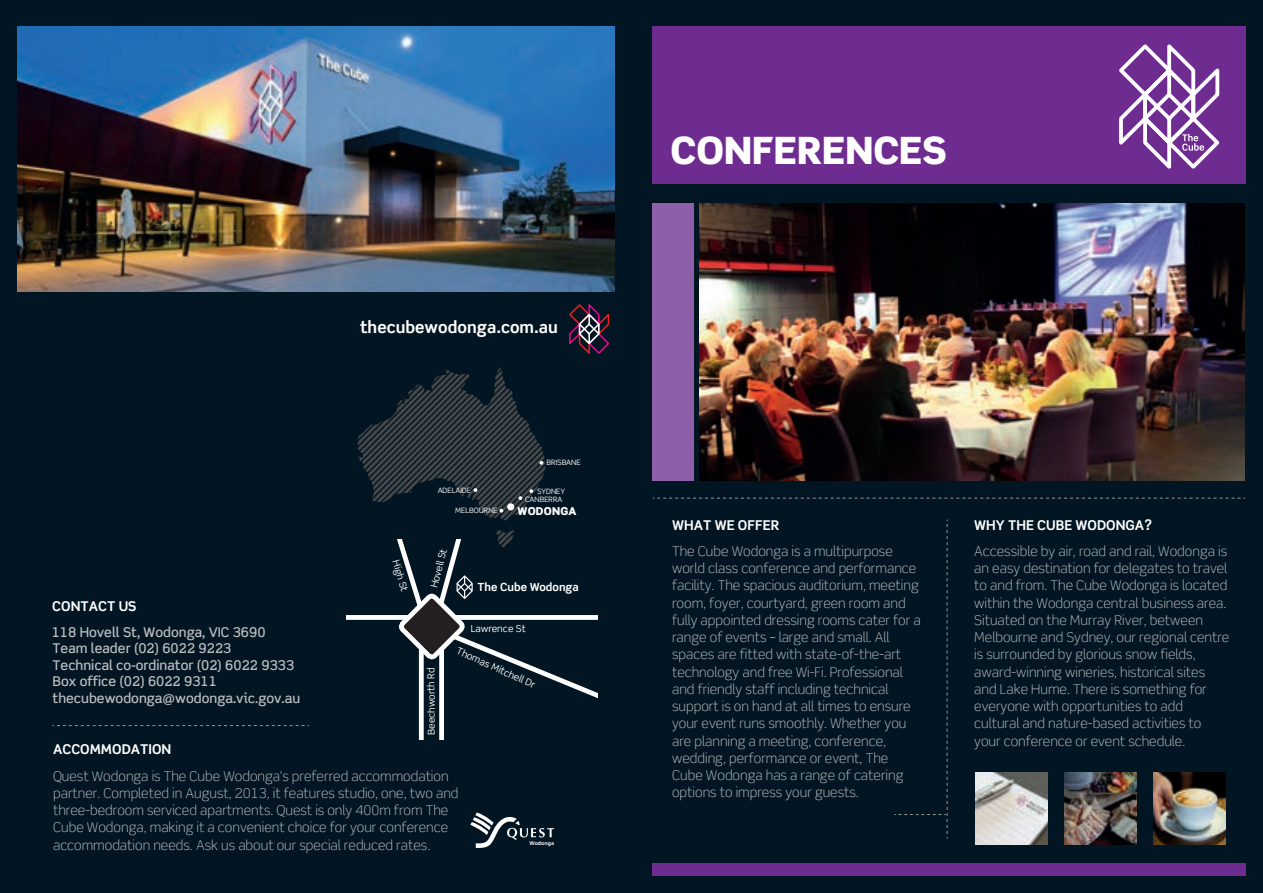
<style>
.page{position:relative;width:1263px;height:893px;background:#011622}
.page>*{position:absolute;margin:0;border:0;box-sizing:border-box;transform-origin:0 0}
.t1{font:900 37.65px "Scene";color:#fff}
.t2{font:700 16.5px "Scene";color:#fff}
.t3{font:300 13.5px/17.2px "Scene";color:#bcbdc0}
.t4{font:500 13.5px/16.5px "Scene Alt";color:#bcbdc0}
.t5{font:500 13.5px/25.5px "Scene";color:#bcbdc0}
.t6{font:700 13.5px "Scene";color:#fff}
.t7{font:700 11.25px "Scene";color:#fff}
.t8{font:900 10.95px "Scene";letter-spacing:.02em;color:#fff}
.t9{font:9.6px "Scene";letter-spacing:-.005em;color:#fff}
.t10{font:7.35px/8.1px "Scene";color:#fff}
.t11{font:700 5.4px "Frutiger";color:#fff}
.s1{font-weight:700;color:#fff}
.s2{font-family:"Scene Alt"}
.s3{font-family:"Scene"}
</style>
<div class="page">
<svg style="left:569px;top:304px;width:41px;height:50px"></svg>
<img style="left:17px;top:26px;width:597px;height:266px">
<div style="left:652px;top:26px;width:593px;height:157px;background:#6e2c91"></div>
<div style="left:652px;top:863px;width:593px;height:13px;background:#6e2c91"></div>
<img style="left:699px;top:203px;width:546px;height:278px">
<svg style="left:653px;top:498px;width:592px;height:1px"></svg>
<svg style="left:894px;top:519px;width:54px;height:320px"></svg>
<img style="left:975px;top:773px;width:72px;height:72px">
<img style="left:1065px;top:773px;width:71px;height:72px">
<img style="left:1154px;top:773px;width:72px;height:72px">
<div style="left:652px;top:203px;width:41px;height:278px;background:#8c5fa8"></div>
<svg style="left:52px;top:725px;width:257px;height:1px"></svg>
<div style="left:346px;top:615px;width:251px;height:5px;background:#fff"></div>
<svg style="left:386px;top:540px;width:211px;height:162px"></svg>
<div style="left:419px;top:650px;width:5px;height:90px;background:#fff"></div>
<div style="left:439px;top:650px;width:5px;height:90px;background:#fff"></div>
<svg style="left:539px;top:461px;width:4px;height:4px"></svg>
<svg style="left:518px;top:496px;width:4px;height:4px"></svg>
<svg style="left:529px;top:489px;width:4px;height:4px"></svg>
<svg style="left:499px;top:509px;width:4px;height:4px"></svg>
<svg style="left:357px;top:369px;width:141px;height:134px"></svg>
<div style="left:507px;top:503px;width:7px;height:7px;background:#fff;border-radius:50%"></div>
<svg style="left:470px;top:812px;width:84px;height:36px"></svg>
<svg style="left:1119px;top:44px;width:101px;height:125px"></svg>
<p class="t2" style="left:360px;top:317px;width:199px">thecubewodonga.com.au</p>
<p class="t5" style="left:52px;top:593px;width:215px"><span class="s1">CONTACT US<br></span><span class="s2">118</span> Hovell St, Wodonga, VIC <span class="s2">3690</span></p>
<p class="t4" style="left:53px;top:640px;width:180px"><span class="s3">Team leader</span> (02) 6022 9223</p>
<p class="t5" style="left:53px;top:652px;width:243px">Technical co-ordinator <span class="s2">(02) 6022 9333</span></p>
<p class="t4" style="left:53px;top:673px;width:249px"><span class="s3">Box office</span> (02) 6022 9311 thecubewodonga@wodonga.vic.gov.au</p>
<p class="t9" style="left:401px;top:558px;width:34px;rotate:73deg">High St</p>
<p class="t10" style="left:438px;top:486px;width:35px">ADELAIDE</p>
<p class="t10" style="left:455px;top:507px;width:44px">MELBOURNE</p>
<p class="t10" style="left:547px;top:458px;width:36px">BRISBANE</p>
<p class="t10" style="left:525px;top:487px;width:41px;text-indent:12px">SYDNEY<br>CANBERRA</p>
<p class="t8" style="left:518px;top:504px;width:60px">WODONGA</p>
<p class="t9" style="left:428px;top:586px;width:41px;rotate:-76deg">Hovell St</p>
<p class="t7" style="left:478px;top:580px;width:103px">The Cube Wodonga</p>
<p class="t9" style="left:425px;top:735px;width:69px;rotate:-90deg">B whcee ht r o dR</p>
<p class="t9" style="left:471px;top:623px;width:57px">Lawrence St</p>
<p class="t9" style="left:460px;top:645px;width:86px;rotate:24deg">Thomas Mitchell Dr</p>
<p class="t6" style="left:53px;top:741px;width:120px">ACCOMMODATION</p>
<p class="t3" style="left:53px;top:767px;width:407px">Quest Wodonga is The Cube Wodonga’s preferred accommodation partner. Completed in August, <span class="s2">2013</span>, it features studio, one, two and three-bedroom serviced apartments. Quest is only <span class="s2">400</span>m from The Cube Wodonga, making it a convenient choice for your conference accommodation needs. Ask us about our special reduced rates.</p>
<p class="t11" style="left:529px;top:840px;width:26px">Wodonga</p>
<h1 class="t1" style="left:671px;top:126px;width:278px">CONFERENCES</h1>
<p class="t6" style="left:672px;top:516px;width:109px">WHAT WE OFFER</p>
<p class="t3" style="left:672px;top:542px;width:250px">The Cube Wodonga is a multipurpose world class conference and performance facility. The spacious auditorium, meeting room, foyer, courtyard, green room and fully appointed dressing rooms cater for a range of events – large and small. All spaces are fitted with state-of-the-art technology and free Wi-Fi. Professional and friendly staff including technical support is on hand at all times to ensure your event runs smoothly. Whether you are planning a meeting, conference, wedding, performance or event, The Cube Wodonga has a range of catering options to impress your guests.</p>
<p class="t6" style="left:974px;top:516px;width:179px">WHY THE CUBE WODONGA?</p>
<p class="t3" style="left:974px;top:542px;width:257px">Accessible by air, road and rail, Wodonga is an easy destination for delegates to travel to and from. The Cube Wodonga is located within the Wodonga central business area.<br>Situated on the Murray River, between Melbourne and Sydney, our regional centre is surrounded by glorious snow fields, award-winning wineries, historical sites and Lake Hume. There is something for everyone with opportunities to add cultural and nature-based activities to your conference or event schedule.</p>
</div>
